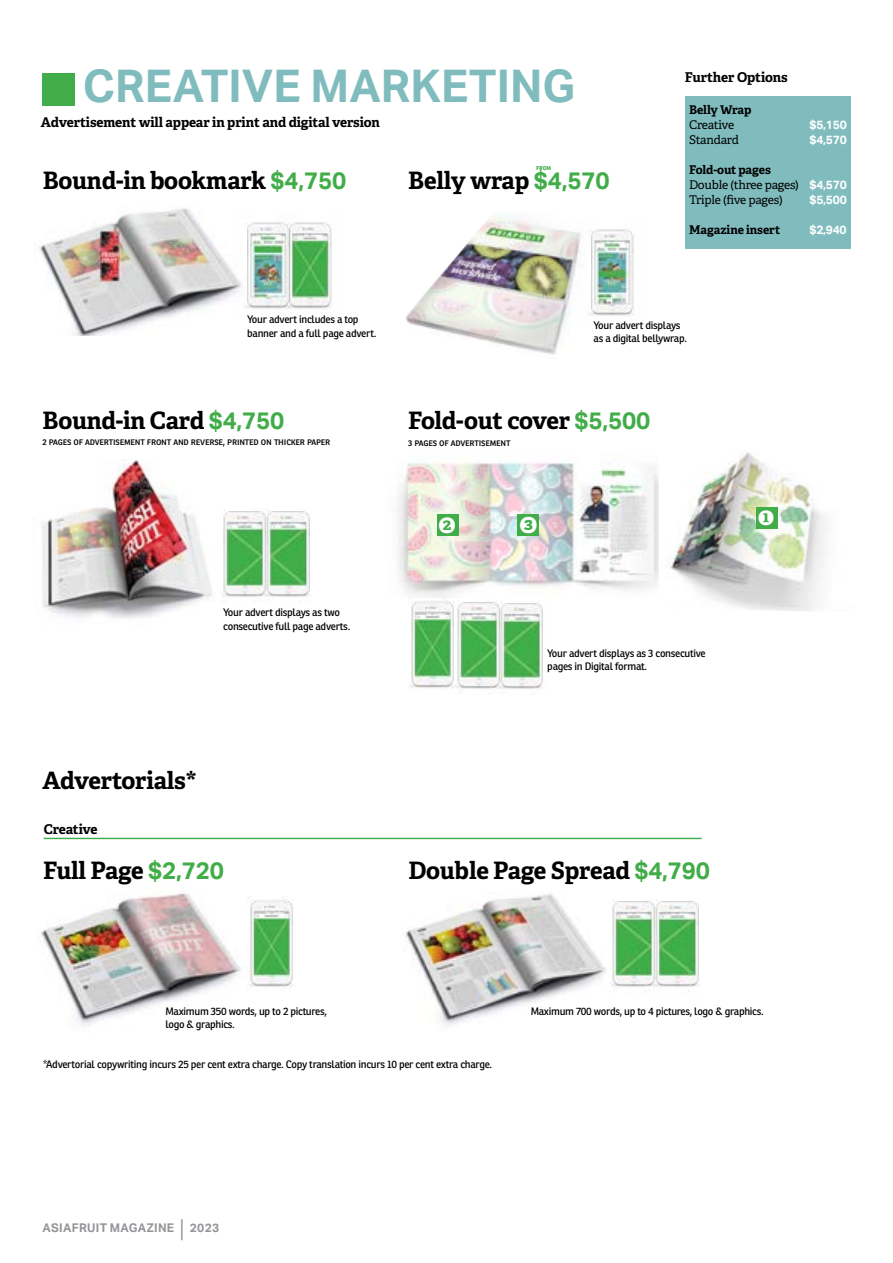
<style>
.page{position:relative;width:893px;height:1263px;background:#fff}
.page>*{position:absolute;margin:0;border:0;box-sizing:border-box;transform-origin:0 0}
.t1{font:700 45px "Aktiv Grotesk";letter-spacing:.005em;color:#80bcbe}
.t2{font:700 26.1px "Adelle";color:#fff}
.t3{font:700 25.2px "Adelle";color:#fff}
.t4{font:700 24px "Adelle";letter-spacing:-.01em;color:#000}
.t5{font:700 23.55px "Adelle";color:#fff}
.t6{font:700 13.5px "Adelle";letter-spacing:-.01em;color:#000}
.t7{font:12px/15px "Adelle";letter-spacing:-.02em;color:#000}
.t8{font:700 12px "Aktiv Grotesk";letter-spacing:-.02em;color:#fff}
.t9{font:700 12px "Adelle";letter-spacing:-.005em;color:#000}
.t10{font:700 12px "Aktiv Grotesk";letter-spacing:.025em;color:#939598}
.t11{font:10.5px/13.5px "Ronnia";letter-spacing:-.03em;color:#000}
.t12{font:9.6px "Ronnia";letter-spacing:-.02em;color:#000}
.t13{font:700 6.6px "Ronnia";color:#41ad49}
.s1{font-family:"Aktiv Grotesk";color:#41ad49}
.s2{font-weight:700}
.s3{font-family:"Aktiv Grotesk";font-weight:700;color:#fff}
.s4{font-family:"Myriad Pro";font-weight:400;font-size:21px}
</style>
<div class="page">
<img style="left:670px;top:450px;width:156px;height:161px">
<img style="left:397px;top:462px;width:262px;height:135px">
<div style="left:43px;top:73px;width:32px;height:33px;background:#41ad49"></div>
<img style="left:42px;top:460px;width:170px;height:158px">
<img style="left:39px;top:208px;width:194px;height:128px">
<div style="left:685px;top:96px;width:165px;height:153px;background:#80bcbe"></div>
<hr style="left:44px;top:838px;width:658px;height:1px;background:#41ad49">
<img style="left:41px;top:893px;width:200px;height:133px">
<img style="left:405px;top:894px;width:201px;height:132px">
<img style="left:405px;top:216px;width:172px;height:139px">
<div style="left:756px;top:507px;width:21px;height:21px;background:#41ad49"></div>
<div style="left:437px;top:514px;width:21px;height:22px;background:#41ad49"></div>
<div style="left:518px;top:514px;width:21px;height:22px;background:#41ad49"></div>
<img style="left:248px;top:897px;width:45px;height:91px">
<img style="left:409px;top:597px;width:45px;height:92px">
<img style="left:611px;top:900px;width:41px;height:87px">
<img style="left:652px;top:900px;width:47px;height:92px">
<img style="left:455px;top:600px;width:42px;height:89px">
<img style="left:497px;top:602px;width:46px;height:87px">
<img style="left:222px;top:510px;width:41px;height:87px">
<img style="left:263px;top:510px;width:47px;height:92px">
<img style="left:302px;top:222px;width:30px;height:87px">
<img style="left:233px;top:222px;width:69px;height:87px">
<img style="left:577px;top:229px;width:57px;height:87px">
<h1 class="t1" style="left:83px;top:60px;width:494px">CREATIVE MARKETING</h1>
<p class="t6" style="left:41px;top:113px;width:340px">Advertisement will appear in print and digital version</p>
<p class="t13" style="left:536px;top:163px;width:17px">from</p>
<h3 class="t4" style="left:43px;top:165px;width:305px">Bound-in bookmark <span class="s1">$4,750</span></h3>
<h3 class="t4" style="left:408px;top:165px;width:203px">Belly wrap <span class="s1">$4,570</span></h3>
<p class="t6" style="left:685px;top:69px;width:104px">Further Options</p>
<p class="t9" style="left:689px;top:102px;width:64px">Belly Wrap</p>
<p class="t7" style="left:689px;top:117px;width:47px">Creative</p>
<p class="t8" style="left:809px;top:118px;width:39px">$5,150</p>
<p class="t7" style="left:689px;top:132px;width:51px">Standard</p>
<p class="t8" style="left:809px;top:133px;width:39px">$4,570</p>
<p class="t7" style="left:689px;top:162px;width:159px"><span class="s2">Fold-out pages<br></span>Double (three pages) <span class="s3">$4,570<br></span>Triple (five pages)</p>
<p class="t8" style="left:809px;top:193px;width:39px">$5,500</p>
<p class="t9" style="left:689px;top:222px;width:93px">Magazine insert</p>
<p class="t8" style="left:809px;top:223px;width:39px">$2,940</p>
<p class="t11" style="left:247px;top:312px;width:131px">Your advert includes a top banner and a full page advert.</p>
<p class="t11" style="left:594px;top:318px;width:95px">Your advert displays as a digital bellywrap.</p>
<h3 class="t4" style="left:43px;top:405px;width:243px">Bound-in Card <span class="s1">$4,750</span></h3>
<p class="t12" style="left:43px;top:436px;width:289px">2 pages of advertisement front and reverse, printed on thicker paper</p>
<p class="t11" style="left:223px;top:606px;width:129px">Your advert displays as two consecutive full page adverts.</p>
<h3 class="t4" style="left:43px;top:765px;width:156px">Advertorials*</h3>
<p class="t6" style="left:44px;top:820px;width:55px">Creative</p>
<h3 class="t4" style="left:408px;top:405px;width:244px">Fold-out cover <span class="s1">$5,500</span></h3>
<p class="t12" style="left:408px;top:436px;width:104px">3 pages of advertisement</p>
<h3 class="t3" style="left:437px;top:508px;width:22px">2</h3>
<h2 class="t2" style="left:518px;top:507px;width:22px">3</h2>
<h3 class="t5" style="left:756px;top:502px;width:20px">1</h3>
<p class="t11" style="left:547px;top:646px;width:160px">Your advert displays as 3 consecutive pages in Digital format.</p>
<h3 class="t4" style="left:43px;top:855px;width:182px">Full Page <span class="s1">$2,720</span></h3>
<h3 class="t4" style="left:408px;top:855px;width:303px">Double Page Spread <span class="s1">$4,790</span></h3>
<p class="t11" style="left:165px;top:1004px;width:163px">Maximum 350 words, up to 2 pictures, logo &amp; graphics.</p>
<p class="t11" style="left:531px;top:1005px;width:235px">Maximum 700 words, up to 4 pictures, logo &amp; graphics.</p>
<p class="t11" style="left:43px;top:1057px;width:450px">*Advertorial copywriting incurs 25 per cent extra charge. Copy translation incurs 10 per cent extra charge.</p>
<p class="t10" style="left:43px;top:1221px;width:178px">ASIAFRUIT MAGAZINE <span class="s4">|</span> 2023</p>
</div>
